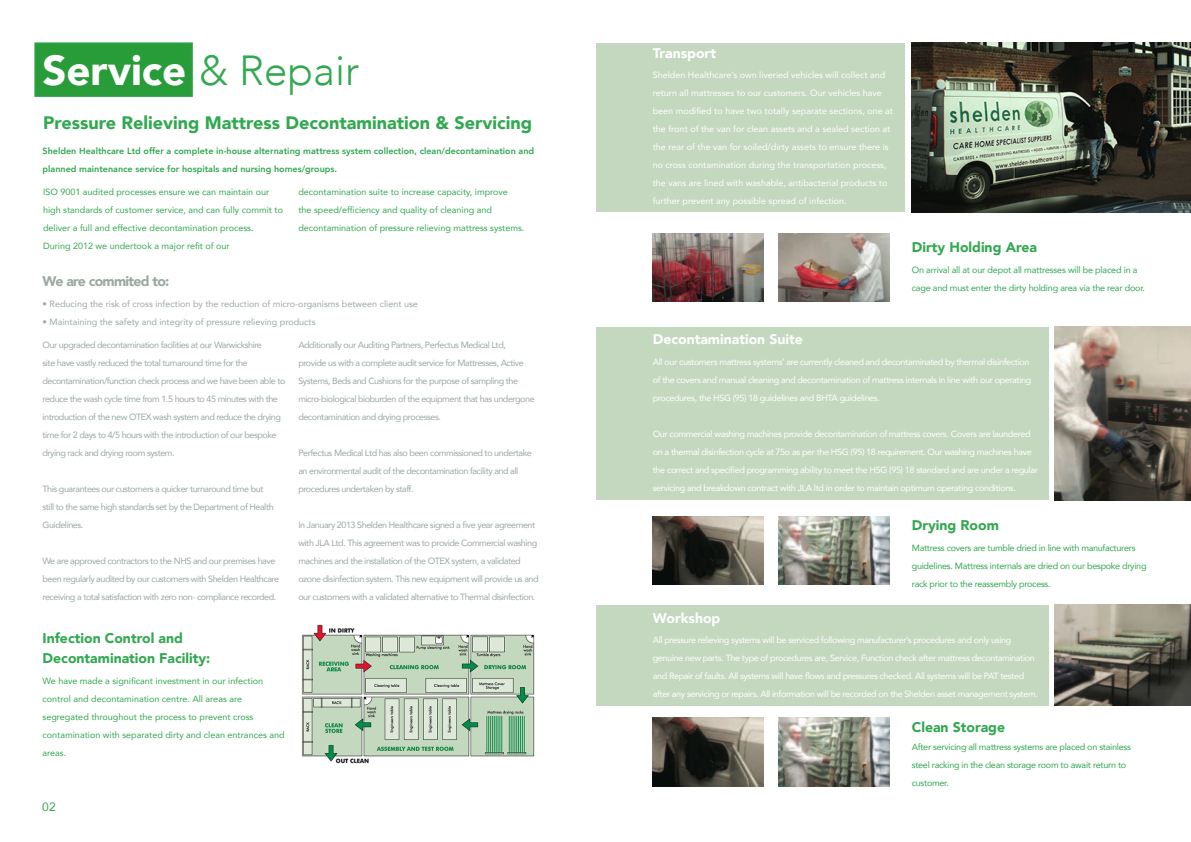
<style>
.page{position:relative;width:1191px;height:842px;background:#fff}
.page>*{position:absolute;margin:0;border:0;box-sizing:border-box;transform-origin:0 0}
.t1{font:900 42px "Avenir";color:#fff}
.t2{font:900 18px "Avenir";color:#32a851}
.t3{font:900 14px "Avenir";color:#32a851}
.t4{font:900 14px "Avenir";color:#fff}
.t5{font:900 14px "Avenir";letter-spacing:-.05em;color:#9ba9a0}
.t6{font:12px "Avenir";color:#32a851}
.t7{font:9px/18px "Avenir";letter-spacing:-.05em;color:#9ba9a0}
.t8{font:9px/18px "Avenir";letter-spacing:-.04em;color:#fff}
.t9{font:9px/18px "Avenir";color:#32a851}
.t10{font:9px/18px "Avenir";color:#fff}
.t11{font:9px/18px "Avenir";letter-spacing:-.03em;color:#32a851}
.t12{font:800 9px/18px "Avenir";color:#32a851}
.t13{font:9px "Avenir";color:#9ba9a0}
.t14{font:9px/18px "Avenir";letter-spacing:-.02em;color:#32a851}
.s1{font-weight:300;color:#32a851}
</style>
<div class="page">
<div style="left:596px;top:605px;width:452px;height:100px;background:#c4d8bf"></div>
<div style="left:596px;top:327px;width:452px;height:173px;background:#c4d8bf"></div>
<div style="left:596px;top:43px;width:308px;height:169px;background:#c4d8bf"></div>
<div style="left:34px;top:42px;width:159px;height:55px;background:#289c39;border:1px solid #32a851"></div>
<img style="left:301px;top:624px;width:234px;height:140px">
<img style="left:911px;top:42px;width:280px;height:170px">
<img style="left:1055px;top:326px;width:136px;height:174px">
<img style="left:1055px;top:604px;width:136px;height:102px">
<img style="left:653px;top:234px;width:111px;height:68px">
<img style="left:653px;top:516px;width:111px;height:69px">
<img style="left:653px;top:718px;width:111px;height:68px">
<img style="left:778px;top:234px;width:111px;height:68px">
<img style="left:778px;top:516px;width:111px;height:69px">
<img style="left:778px;top:718px;width:111px;height:68px">
<p class="t1" style="left:42px;top:34px;width:318px">Service <span class="s1">&amp; Repair</span></p>
<p class="t2" style="left:43px;top:107px;width:491px">Pressure Relieving Mattress Decontamination &amp; Servicing</p>
<p class="t12" style="left:43px;top:142px;width:493px">Shelden Healthcare Ltd offer a complete in-house alternating mattress system collection, clean/decontamination and planned maintenance service for hospitals and nursing homes/groups.</p>
<p class="t9" style="left:43px;top:183px;width:241px">ISO 9001 audited processes ensure we can maintain our high standards of customer service, and can fully commit to deliver a full and effective decontamination process.</p>
<p class="t9" style="left:43px;top:237px;width:188px">During 2012 we undertook a major refit of our</p>
<p class="t9" style="left:298px;top:183px;width:227px">decontamination suite to increase capacity, improve<br>the speed/efficiency and quality of cleaning and decontamination of pressure relieving mattress systems.</p>
<p class="t5" style="left:43px;top:269px;width:128px">We are commited to:</p>
<p class="t13" style="left:43px;top:296px;width:377px">• Reducing the risk of cross infection by the reduction of micro-organisms between client use</p>
<p class="t13" style="left:43px;top:314px;width:274px">• Maintaining the safety and integrity of pressure relieving products</p>
<p class="t7" style="left:43px;top:336px;width:244px">Our upgraded decontamination facilities at our Warwickshire<br>site have vastly reduced the total turnaround time for the decontamination/function check process and we have been able to reduce the wash cycle time from 1.5 hours to 45 minutes with the introduction of the new OTEX wash system and reduce the drying time for 2 days to 4/5 hours with the introduction of our bespoke drying rack and drying room system.</p>
<p class="t7" style="left:43px;top:480px;width:233px">This guarantees our customers a quicker turnaround time but still to the same high standards set by the Department of Health<br>Guidelines.</p>
<p class="t7" style="left:43px;top:552px;width:238px">We are approved contractors to the NHS and our premises have been regularly audited by our customers with Shelden Healthcare receiving a total satisfaction with zero non- compliance recorded.</p>
<p class="t3" style="left:43px;top:626px;width:142px">Infection Control and</p>
<p class="t3" style="left:43px;top:646px;width:169px">Decontamination Facility:</p>
<p class="t9" style="left:43px;top:672px;width:243px">We have made a significant investment in our infection control and decontamination centre. All areas are segregated throughout the process to prevent cross contamination with separated dirty and clean entrances and areas.</p>
<p class="t7" style="left:298px;top:336px;width:238px">Additionally our Auditing Partners, Perfectus Medical Ltd, provide us with a complete audit service for Mattresses, Active Systems, Beds and Cushions for the purpose of sampling the micro-biological bioburden of the equipment that has undergone decontamination and drying processes.</p>
<p class="t7" style="left:298px;top:444px;width:235px">Perfectus Medical Ltd has also been commissioned to undertake an environmental audit of the decontamination facility and all procedures undertaken by staff.</p>
<p class="t7" style="left:298px;top:516px;width:242px">In January 2013 Shelden Healthcare signed a five year agreement with JLA Ltd. This agreement was to provide Commercial washing machines and the installation of the OTEX system, a validated ozone disinfection system. This new equipment will provide us and our customers with a validated alternative to Thermal disinfection.</p>
<p class="t6" style="left:42px;top:798px;width:15px">02</p>
<p class="t4" style="left:653px;top:41px;width:65px">Transport</p>
<p class="t10" style="left:653px;top:66px;width:242px">Shelden Healthcare’s own liveried vehicles will collect and return all mattresses to our customers. Our vehicles have been modified to have two totally separate sections, one at the front of the van for clean assets and a sealed section at the rear of the van for soiled/dirty assets to ensure there is no cross contamination during the transportation process, the vans are lined with washable, antibacterial products to further prevent any possible spread of infection.</p>
<p class="t3" style="left:911px;top:235px;width:127px">Dirty Holding Area</p>
<p class="t14" style="left:911px;top:260px;width:235px">On arrival all at our depot all mattresses will be placed in a cage and must enter the dirty holding area via the rear door.</p>
<p class="t4" style="left:653px;top:327px;width:152px">Decontamination Suite</p>
<p class="t8" style="left:653px;top:353px;width:380px">All our customers mattress systems’ are currently cleaned and decontaminated by thermal disinfection of the covers and manual cleaning and decontamination of mattress internals in line with our operating procedures, the HSG (95) 18 guidelines and BHTA guidelines.</p>
<p class="t8" style="left:653px;top:425px;width:386px">Our commercial washing machines provide decontamination of mattress covers. Covers are laundered on a thermal disinfection cycle at 75o as per the HSG (95) 18 requirement. Our washing machines have the correct and specified programming ability to meet the HSG (95) 18 standard and are under a regular servicing and breakdown contract with JLA ltd in order to maintain optimum operating conditions.</p>
<p class="t3" style="left:911px;top:514px;width:89px">Drying Room</p>
<p class="t11" style="left:911px;top:539px;width:236px">Mattress covers are tumble dried in line with manufacturers guidelines. Mattress internals are dried on our bespoke drying rack prior to the reassembly process.</p>
<p class="t4" style="left:653px;top:606px;width:69px">Workshop</p>
<p class="t8" style="left:653px;top:631px;width:386px">All pressure relieving systems will be serviced following manufacturer’s procedures and only using genuine new parts. The type of procedures are, Service, Function check after mattress decontamination and Repair of faults. All systems will have flows and pressures checked. All systems will be PAT tested after any servicing or repairs. All information will be recorded on the Shelden asset management system.</p>
<p class="t3" style="left:911px;top:715px;width:95px">Clean Storage</p>
<p class="t11" style="left:911px;top:737px;width:221px">After servicing all mattress systems are placed on stainless steel racking in the clean storage room to await return to customer.</p>
</div>
